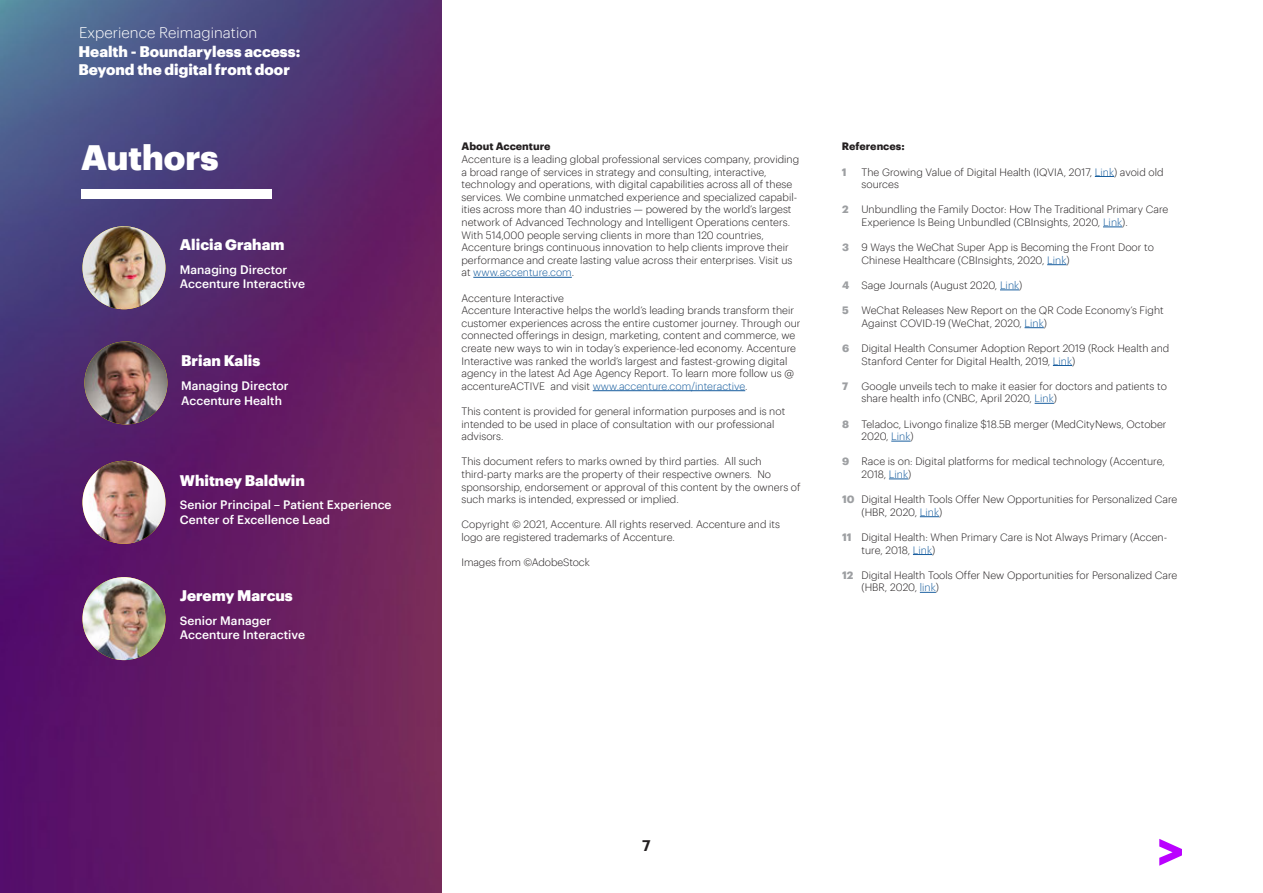
<style>
.page{position:relative;width:1263px;height:893px;background:#fff}
.page>*{position:absolute;margin:0;border:0;box-sizing:border-box;transform-origin:0 0}
.t1{font:900 34.5px "Graphik";color:#fff}
.t2{font:900 15px "Graphik";color:#fff}
.t3{font:300 15px "Graphik";color:#fff}
.t4{font:600 15px "Graphik";color:#231f20}
.t5{font:500 12px/14.4px "Graphik";color:#fff}
.Legal_-_small{font:300 10.5px/12.6px "Graphik";color:#231f20}
.Legal_-_small-2{font:700 10.5px "Graphik";color:#231f20}
.Legal_-_small-3{font:700 10.5px "Graphik";color:#9d9fa2}
.s1{color:#175d9e}
.s2{font-weight:700;color:#9d9fa2}
</style>
<div class="page">
<svg style="left:1159px;top:839px;width:23px;height:27px"></svg>
<img style="left:0;top:0;width:441px;height:893px">
<hr style="left:473px;top:277px;width:99px;height:1px;background:#175d9e">
<hr style="left:593px;top:390px;width:152px;height:1px;background:#175d9e">
<div style="left:81px;top:189px;width:191px;height:9px;background:#fff"></div>
<svg style="left:1095px;top:176px;width:19px;height:1px"></svg>
<svg style="left:1103px;top:227px;width:19px;height:1px"></svg>
<svg style="left:1047px;top:264px;width:19px;height:1px"></svg>
<svg style="left:1000px;top:290px;width:19px;height:1px"></svg>
<svg style="left:1024px;top:327px;width:20px;height:1px"></svg>
<svg style="left:1053px;top:365px;width:19px;height:1px"></svg>
<svg style="left:1035px;top:403px;width:19px;height:1px"></svg>
<svg style="left:891px;top:441px;width:19px;height:1px"></svg>
<svg style="left:889px;top:479px;width:19px;height:1px"></svg>
<svg style="left:920px;top:516px;width:19px;height:1px"></svg>
<svg style="left:913px;top:554px;width:19px;height:1px"></svg>
<svg style="left:920px;top:592px;width:16px;height:1px"></svg>
<img style="left:82px;top:226px;width:83px;height:83px;border-radius:41px">
<img style="left:82px;top:461px;width:83px;height:83px;border-radius:41px">
<img style="left:82px;top:577px;width:83px;height:83px;border-radius:41px">
<img style="left:84px;top:341px;width:83px;height:83px;border-radius:41px">
<p class="t3" style="left:79px;top:22px;width:180px">Experience Reimagination</p>
<p class="t2" style="left:78px;top:40px;width:223px">Health - Boundaryless access:</p>
<p class="t2" style="left:78px;top:58px;width:213px">Beyond the digital front door</p>
<p class="t1" style="left:81px;top:131px;width:139px">Authors</p>
<p class="Legal_-_small-2" style="left:842px;top:138px;width:64px">References:</p>
<p class="Legal_-_small-3" style="left:842px;top:164px;width:6px">1</p>
<p class="Legal_-_small" style="left:861px;top:165px;width:304px">The Growing Value of Digital Health (IQVIA, 2017, <span class="s1">Link</span>) avoid old sources</p>
<p class="Legal_-_small" style="left:861px;top:202px;width:308px;text-indent:-19px"><span class="s2">2</span> Unbundling the Family Doctor: How The Traditional Primary Care<br>Experience Is Being Unbundled (CBInsights, 2020, <span class="s1">Link</span>).</p>
<p class="Legal_-_small" style="left:861px;top:240px;width:294px;text-indent:-19px"><span class="s2">3</span> 9 Ways the WeChat Super App is Becoming the Front Door to<br>Chinese Healthcare (CBInsights, 2020, <span class="s1">Link</span>)</p>
<p class="Legal_-_small" style="left:842px;top:278px;width:182px"><span class="s2">4</span> Sage Journals (August 2020, <span class="s1">Link</span>)</p>
<p class="Legal_-_small" style="left:861px;top:303px;width:304px;text-indent:-19px"><span class="s2">5</span> WeChat Releases New Report on the QR Code Economy’s Fight<br>Against COVID-19 (WeChat, 2020, <span class="s1">Link</span>)</p>
<p class="Legal_-_small" style="left:861px;top:341px;width:309px;text-indent:-19px"><span class="s2">6</span> Digital Health Consumer Adoption Report 2019 (Rock Health and<br>Stanford Center for Digital Health, 2019, <span class="s1">Link</span>)</p>
<p class="Legal_-_small-3" style="left:842px;top:378px;width:8px">7</p>
<p class="Legal_-_small" style="left:861px;top:379px;width:307px">Google unveils tech to make it easier for doctors and patients to share health info (CNBC, April 2020, <span class="s1">Link</span>)</p>
<p class="Legal_-_small" style="left:861px;top:417px;width:307px;text-indent:-19px"><span class="s2">8</span> Teladoc, Livongo finalize $18.5B merger (MedCityNews, October<br>2020, <span class="s1">Link</span>)</p>
<p class="Legal_-_small" style="left:861px;top:454px;width:305px;text-indent:-19px"><span class="s2">9</span> Race is on: Digital platforms for medical technology (Accenture,<br>2018, <span class="s1">Link</span>)</p>
<p class="Legal_-_small" style="left:861px;top:492px;width:317px;text-indent:-19px"><span class="s2">10</span> Digital Health Tools Offer New Opportunities for Personalized Care (HBR, 2020, <span class="s1">Link</span>)</p>
<p class="Legal_-_small" style="left:861px;top:530px;width:307px;text-indent:-19px"><span class="s2">11</span> Digital Health: When Primary Care is Not Always Primary (Accen&shy;ture, 2018, <span class="s1">Link</span>)</p>
<p class="Legal_-_small" style="left:861px;top:568px;width:317px;text-indent:-19px"><span class="s2">12</span> Digital Health Tools Offer New Opportunities for Personalized Care (HBR, 2020, <span class="s1">link</span>)</p>
<p class="Legal_-_small-2" style="left:461px;top:138px;width:91px">About Accenture</p>
<p class="Legal_-_small" style="left:461px;top:152px;width:339px">Accenture is a leading global professional services company, providing a broad range of services in strategy and consulting, interactive, technology and operations, with digital capabilities across all of these services. We combine unmatched experience and specialized capabil&shy;ities across more than 40 industries — powered by the world’s largest network of Advanced Technology and Intelligent Operations centers.<br>With 514,000 people serving clients in more than 120 countries, Accenture brings continuous innovation to help clients improve their performance and create lasting value across their enterprises. Visit us at <span class="s1">www.accenture.com</span>.</p>
<p class="Legal_-_small" style="left:461px;top:291px;width:104px">Accenture Interactive</p>
<p class="Legal_-_small" style="left:461px;top:303px;width:341px">Accenture Interactive helps the world’s leading brands transform their customer experiences across the entire customer journey. Through our connected offerings in design, marketing, content and commerce, we create new ways to win in today’s experience-led economy. Accenture Interactive was ranked the world’s largest and fastest-growing digital agency in the latest Ad Age Agency Report. To learn more follow us @ accentureACTIVE and visit <span class="s1">www.accenture.com/interactive</span>.</p>
<p class="Legal_-_small" style="left:461px;top:404px;width:325px">This content is provided for general information purposes and is not intended to be used in place of consultation with our professional advisors.</p>
<p class="Legal_-_small" style="left:461px;top:454px;width:341px">This document refers to marks owned by third parties. All such third-party marks are the property of their respective owners. No sponsorship, endorsement or approval of this content by the owners of such marks is intended, expressed or implied.</p>
<p class="Legal_-_small" style="left:461px;top:517px;width:320px">Copyright © 2021, Accenture. All rights reserved. Accenture and its logo are registered trademarks of Accenture.</p>
<p class="Legal_-_small" style="left:461px;top:555px;width:130px">Images from ©AdobeStock</p>
<p class="t2" style="left:180px;top:233px;width:106px">Alicia Graham</p>
<p class="t5" style="left:180px;top:261px;width:109px">Managing Director</p>
<p class="t5" style="left:180px;top:276px;width:127px">Accenture Interactive</p>
<p class="t2" style="left:181px;top:349px;width:81px">Brian Kalis</p>
<p class="t5" style="left:181px;top:378px;width:109px">Managing Director</p>
<p class="t5" style="left:181px;top:392px;width:102px">Accenture Health</p>
<p class="t2" style="left:180px;top:468px;width:126px">Whitney Baldwin</p>
<p class="t5" style="left:180px;top:497px;width:213px">Senior Principal – Patient Experience<br>Center of Excellence Lead</p>
<p class="t2" style="left:180px;top:584px;width:114px">Jeremy Marcus</p>
<p class="t5" style="left:180px;top:612px;width:93px">Senior Manager</p>
<p class="t5" style="left:180px;top:627px;width:127px">Accenture Interactive</p>
<h2 class="t4" style="left:642px;top:834px;width:10px">7</h2>
</div>
